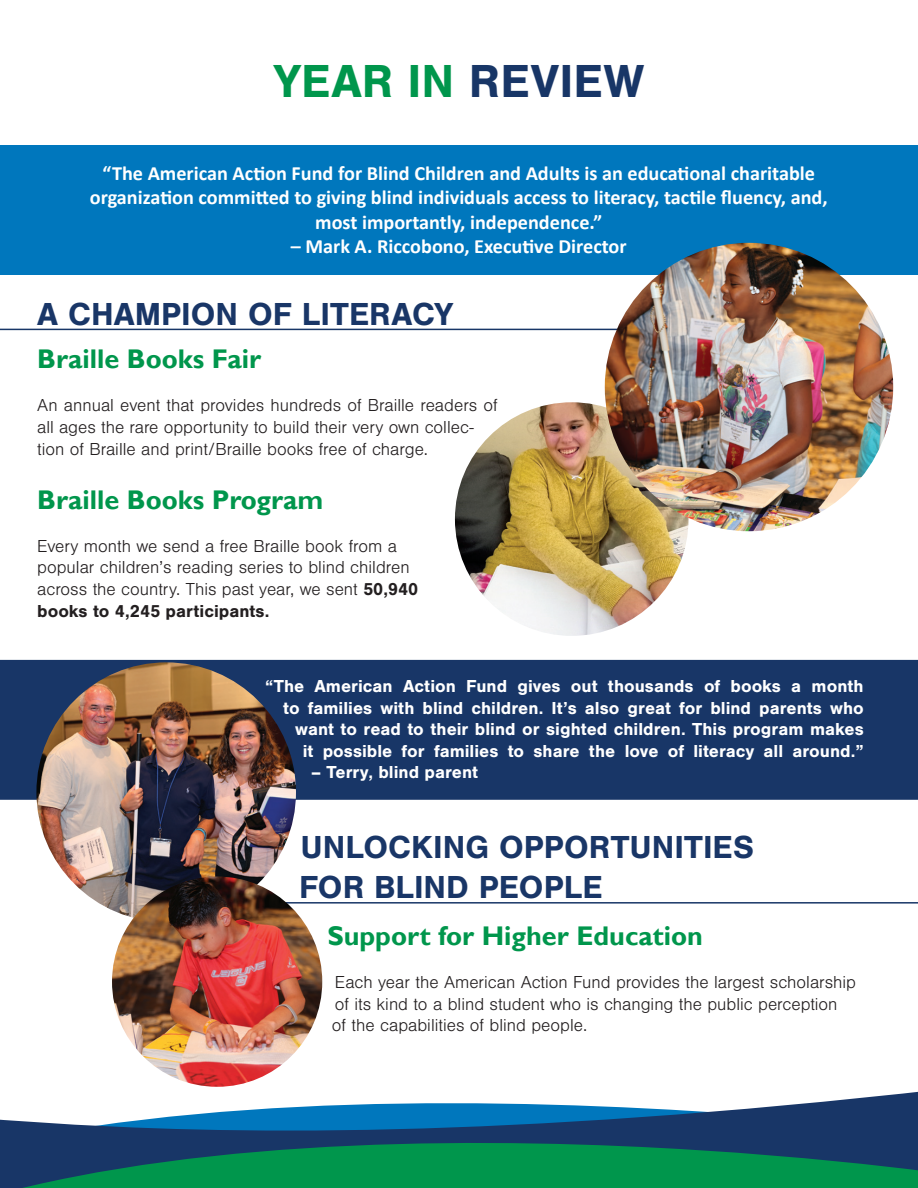
<style>
.page{position:relative;width:918px;height:1188px;background:#fff}
.page>*{position:absolute;margin:0;border:0;box-sizing:border-box;transform-origin:0 0}
.t1{font:700 48px "Nimbus San";letter-spacing:.005em;color:#00964c}
.t2{font:700 33px/39.6px "Nimbus San";color:#193667}
.t3{font:700 27px "Gill Sans";color:#00964c}
.t4{font:700 20.25px/24.3px "Calibri";color:#fff;text-align:center}
.t5{font:300 18px/21.6px "Nimbus San";color:#231f20}
.t6{font:700 18px/21.6px "Nimbus San";color:#fff;text-align:right}
.s1{color:#183667}
.s2{font-weight:700}
</style>
<div class="page">
<div style="left:0;top:660px;width:918px;height:140px;background:#183667"></div>
<img style="left:36px;top:662px;width:260px;height:260px;border-radius:130px">
<img style="left:455px;top:402px;width:234px;height:234px;border-radius:117px">
<hr style="left:0;top:329px;width:634px;height:1px;background:#183667">
<div style="left:0;top:145px;width:918px;height:130px;background:#0077bd"></div>
<svg style="left:0;top:1066px;width:918px;height:122px"></svg>
<hr style="left:286px;top:902px;width:632px;height:2px;background:#183667">
<img style="left:605px;top:243px;width:288px;height:288px;border-radius:144px">
<img style="left:112px;top:877px;width:210px;height:210px;border-radius:105px">
<h2 class="t1" style="left:274px;top:54px;width:372px">YEAR IN <span class="s1">REVIEW</span></h2>
<p class="t4" style="left:90px;top:161px;width:739px">“The American Action Fund for Blind Children and Adults is an educational charitable organization committed to giving blind individuals access to literacy, tactile fluency, and, most importantly, independence.”</p>
<p class="t4" style="left:291px;top:234px;width:337px">– Mark A. Riccobono, Executive Director</p>
<h3 class="t2" style="left:37px;top:295px;width:417px">A CHAMPION OF LITERACY</h3>
<h4 class="t3" style="left:37px;top:343px;width:226px">Braille Books Fair</h4>
<p class="t5" style="left:37px;top:395px;width:462px">An annual event that provides hundreds of Braille readers of all ages the rare opportunity to build their very own collec&shy;tion of Braille and print/Braille books free of charge.</p>
<h4 class="t3" style="left:37px;top:483px;width:288px">Braille Books Program</h4>
<p class="t5" style="left:37px;top:536px;width:383px">Every month we send a free Braille book from a popular children’s reading series to blind children across the country. This past year, we sent <span class="s2">50,940 books to 4,245 participants.</span></p>
<p class="t6" style="left:265px;top:675px;width:600px">“The American Action Fund gives out thousands of books a month to families with blind children. It’s also great for blind parents who want to read to their blind or sighted children. This program makes<br>it possible for families to share the love of literacy all around.”</p>
<p class="t6" style="left:311px;top:762px;width:168px">– Terry, blind parent</p>
<h3 class="t2" style="left:299px;top:828px;width:456px">UNLOCKING OPPORTUNITIES<br>FOR BLIND PEOPLE</h3>
<h4 class="t3" style="left:327px;top:919px;width:377px">Support for Higher Education</h4>
<p class="t5" style="left:332px;top:972px;width:526px">Each year the American Action Fund provides the largest scholarship of its kind to a blind student who is changing the public perception<br>of the capabilities of blind people.</p>
</div>
